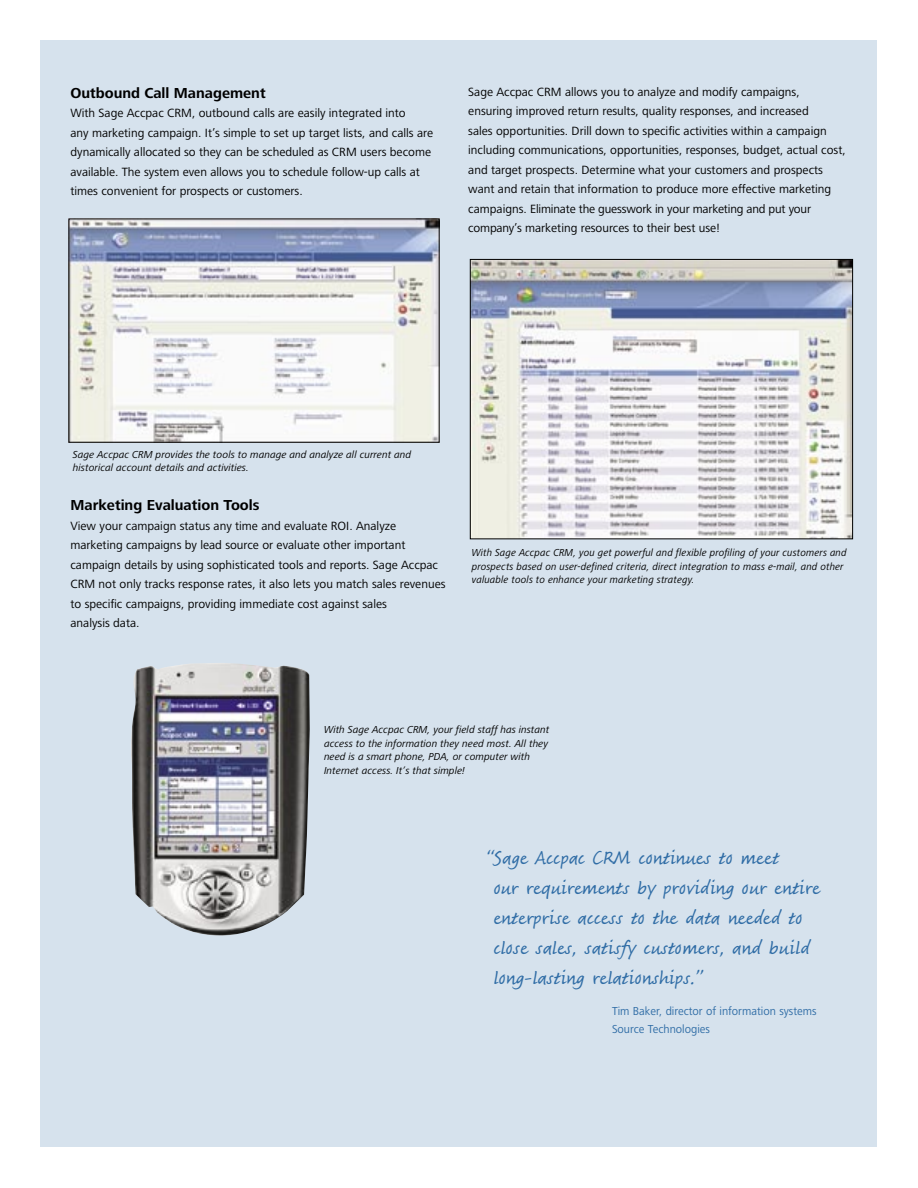
<style>
.page{position:relative;width:918px;height:1188px;background:#fff}
.page>*{position:absolute;margin:0;border:0;box-sizing:border-box;transform-origin:0 0}
.t1{font:21px/30px "Fineprint";color:#306da6}
.t2{font:700 15px "Frutiger Next LT";color:#000}
.t3{font:12.3px/19.5px "Frutiger Next LT";color:#000}
.t4{font:12px/18px "Frutiger Next LT";color:#306da6;scale:.96 1}
.t5{font:italic 10.5px/13.5px "Frutiger Next LT";color:#000}
.t6{font:italic 10.5px/13.5px "Frutiger Next LT";color:#000;scale:.96 1}
</style>
<div class="page">
<div style="left:40px;top:40px;width:838px;height:1108px;background:#d6e2ed"></div>
<img style="left:472px;top:261px;width:379px;height:276px">
<div style="left:470px;top:259px;width:383px;height:280px;border:1px solid #000"></div>
<img style="left:71px;top:221px;width:367px;height:220px">
<div style="left:69px;top:219px;width:371px;height:224px;border:1px solid #000"></div>
<img style="left:131px;top:663px;width:179px;height:273px">
<p class="t2" style="left:70px;top:84px;width:197px">Outbound Call Management</p>
<p class="t3" style="left:70px;top:104px;width:364px">With Sage Accpac CRM, outbound calls are easily integrated into<br>any marketing campaign. It’s simple to set up target lists, and calls are dynamically allocated so they can be scheduled as CRM users become available. The system even allows you to schedule follow-up calls at times convenient for prospects or customers.</p>
<p class="t3" style="left:468px;top:82px;width:379px">Sage Accpac CRM allows you to analyze and modify campaigns, ensuring improved return results, quality responses, and increased<br>sales opportunities. Drill down to specific activities within a campaign including communications, opportunities, responses, budget, actual cost, and target prospects. Determine what your customers and prospects want and retain that information to produce more effective marketing campaigns. Eliminate the guesswork in your marketing and put your company’s marketing resources to their best use!</p>
<p class="t5" style="left:73px;top:447px;width:340px">Sage Accpac CRM provides the tools to manage and analyze all current and historical account details and activities.</p>
<p class="t2" style="left:70px;top:497px;width:191px">Marketing Evaluation Tools</p>
<p class="t3" style="left:70px;top:516px;width:377px">View your campaign status any time and evaluate ROI. Analyze marketing campaigns by lead source or evaluate other important campaign details by using sophisticated tools and reports. Sage Accpac CRM not only tracks response rates, it also lets you match sales revenues to specific campaigns, providing immediate cost against sales<br>analysis data.</p>
<p class="t6" style="left:472px;top:546px;width:392px">With Sage Accpac CRM, you get powerful and flexible profiling of your customers and prospects based on user-defined criteria, direct integration to mass e-mail, and other valuable tools to enhance your marketing strategy.</p>
<p class="t5" style="left:324px;top:723px;width:227px">With Sage Accpac CRM, your field staff has instant access to the information they need most. All they need is a smart phone, PDA, or computer with Internet access. It’s that simple!</p>
<h1 class="t1" style="left:493px;top:842px;width:328px;text-indent:-7px">“ Sage Accpac CRM continues to meet<br>our requirements by providing our entire enterprise access to the data needed to close sales, satisfy customers, and build long-lasting relationships.”</h1>
<p class="t4" style="left:612px;top:1002px;width:215px">Tim Baker, director of information systems<br>Source Technologies</p>
</div>
